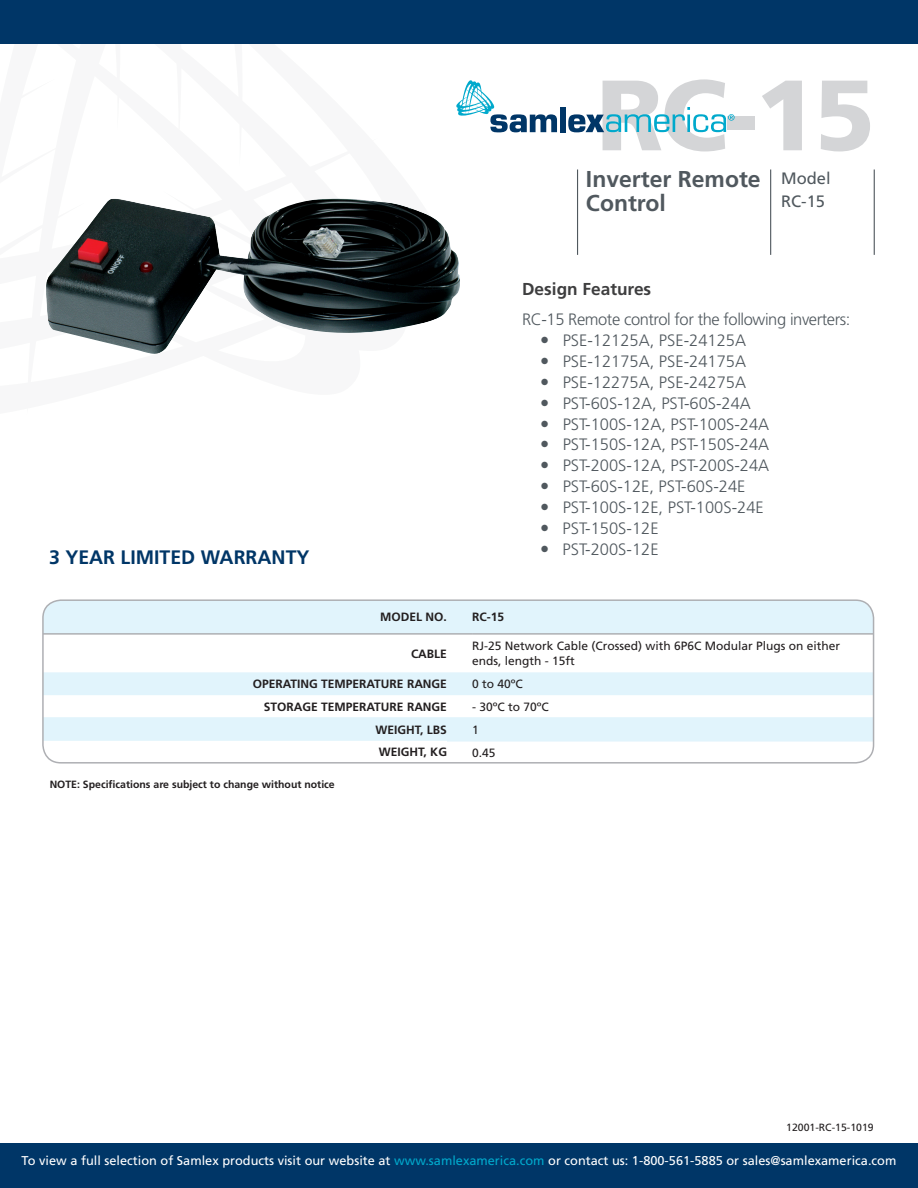
<style>
.page{position:relative;width:918px;height:1188px;background:#fff}
.page>*{position:absolute;margin:0;border:0;box-sizing:border-box;transform-origin:0 0}
.t1{font:900 99.75px "Frutiger LT Std";color:#d4d5d7}
.t2{font:700 22.95px/24px "Frutiger LT Std";color:#50585e}
.t3{font:700 19.5px "Frutiger LT Std";color:#003667}
.t4{font:700 17.25px "Frutiger LT Std";color:#3e3e3f}
.t5{font:300 16.5px/20.9px "Frutiger LT Std";color:#50585e}
.t6{font:16.5px/23.4px "Frutiger LT Std";color:#50585e}
.t7{font:12.75px "Frutiger LT Std";color:#fff}
.t8{font:12px/15px "Frutiger LT Std";color:#231f20}
.t9{font:700 12px "Frutiger LT Std";color:#231f20}
.t10{font:700 10.5px "Frutiger LT Std";color:#231f20}
.t11{font:10.5px "Frutiger LT Std";color:#231f20}
.s1{color:#00a9cc}
</style>
<div class="page">
<svg style="left:45px;top:601px;width:829px;height:140px;fill:#e1f4fc"></svg>
<hr style="left:447px;top:717px;width:25px;height:2px;background:#e1f4fc">
<hr style="left:472px;top:717px;width:402px;height:2px;background:#e1f4fc">
<hr style="left:43px;top:717px;width:404px;height:2px;background:#e1f4fc">
<hr style="left:447px;top:740px;width:25px;height:2px;background:#e1f4fc">
<hr style="left:472px;top:740px;width:402px;height:2px;background:#e1f4fc">
<hr style="left:43px;top:633px;width:404px;height:2px;background:#aeafb3">
<hr style="left:447px;top:633px;width:25px;height:2px;background:#aeafb3">
<hr style="left:472px;top:633px;width:402px;height:2px;background:#aeafb3">
<hr style="left:43px;top:763px;width:404px;height:1px;background:#e1f4fc">
<div style="left:42px;top:599px;width:832px;height:165px;border:2px solid #aeafb3;border-radius:18px"></div>
<div style="left:0;top:1143px;width:918px;height:45px;background:#003667"></div>
<div style="left:560px;top:107px;width:6px;height:25px;background:#003667"></div>
<svg style="left:456px;top:80px;width:101px;height:52px"></svg>
<svg style="left:568px;top:107px;width:167px;height:25px"></svg>
<div style="left:0;top:0;width:918px;height:43px;background:#003667"></div>
<hr style="left:577px;top:170px;width:1px;height:85px;background:#50585e">
<hr style="left:770px;top:170px;width:1px;height:85px;background:#50585e">
<hr style="left:874px;top:170px;width:1px;height:85px;background:#50585e">
<img style="left:46px;top:198px;width:414px;height:156px">
<p class="t3" style="left:49px;top:546px;width:262px">3 YEAR LIMITED WARRANTY</p>
<h1 class="t1" style="left:597px;top:55px;width:280px">RC-15</h1>
<h2 class="t2" style="left:586px;top:167px;width:176px">Inverter Remote<br>Control</h2>
<p class="t6" style="left:781px;top:166px;width:51px">Model<br>RC-15</p>
<p class="t4" style="left:522px;top:279px;width:131px">Design Features</p>
<p class="t5" style="left:563px;top:309px;width:289px;text-indent:-40px">RC-15 Remote control for the following inverters:<br>PSE-12125A, PSE-24125A<br>PSE-12175A, PSE-24175A<br>PSE-12275A, PSE-24275A<br>PST-60S-12A, PST-60S-24A<br>PST-100S-12A, PST-100S-24A<br>PST-150S-12A, PST-150S-24A<br>PST-200S-12A, PST-200S-24A<br>PST-60S-12E, PST-60S-24E<br>PST-100S-12E, PST-100S-24E<br>PST-150S-12E<br>PST-200S-12E</p>
<p class="t9" style="left:380px;top:610px;width:68px">MODEL NO.</p>
<p class="t9" style="left:472px;top:610px;width:34px">RC-15</p>
<p class="t9" style="left:411px;top:647px;width:37px">CABLE</p>
<p class="t8" style="left:472px;top:639px;width:370px">RJ-25 Network Cable (Crossed) with 6P6C Modular Plugs on either ends, length - 15ft</p>
<p class="t9" style="left:253px;top:677px;width:196px">OPERATING TEMPERATURE RANGE</p>
<p class="t8" style="left:472px;top:677px;width:52px">0 to 40oC</p>
<p class="t9" style="left:264px;top:699px;width:185px">STORAGE TEMPERATURE RANGE</p>
<p class="t8" style="left:472px;top:699px;width:78px">- 30oC to 70oC</p>
<p class="t9" style="left:376px;top:723px;width:73px">WEIGHT, LBS</p>
<p class="t8" style="left:472px;top:722px;width:8px">1</p>
<p class="t9" style="left:379px;top:745px;width:70px">WEIGHT, KG</p>
<p class="t8" style="left:472px;top:745px;width:25px">0.45</p>
<p class="t10" style="left:50px;top:778px;width:287px">NOTE: Specifications are subject to change without notice</p>
<p class="t11" style="left:786px;top:1121px;width:89px">12001-RC-15-1019</p>
<p class="t7" style="left:22px;top:1153px;width:876px">To view a full selection of Samlex products visit our website at <span class="s1">www.samlexamerica.com</span> or contact us: 1-800-561-5885 or sales@samlexamerica.com</p>
</div>
